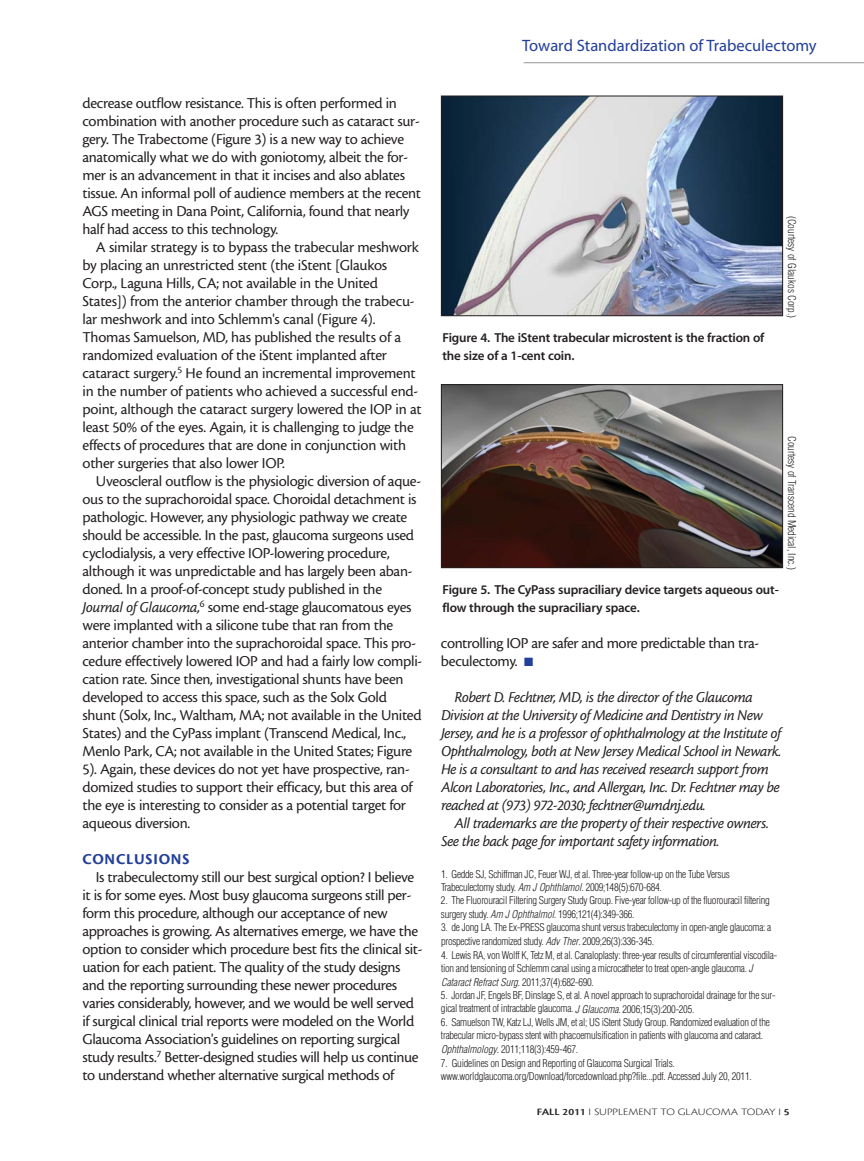
<style>
.page{position:relative;width:864px;height:1161px;background:#fff}
.page>*{position:absolute;margin:0;border:0;box-sizing:border-box;transform-origin:0 0}
.t1{font:16.5px "Myriad MM 406 600";color:#223f99}
.t2{font:15.75px/18px "Cronos MM 408 11";letter-spacing:-.02em;color:#231f20}
.t3{font:15.75px/18px "Cronos MM It 408 11";letter-spacing:-.025em;color:#231f20}
.t4{font:15.75px "Cronos MM 700 11";letter-spacing:.05em;color:#223f99}
.t5{font:13.05px/18px "Myriad MM 565 600";letter-spacing:-.01em;color:#231f20}
.t6{font:300 condensed 10.5px/13.5px "Helvetica";letter-spacing:-.025em;color:#231f20}
.t7{font:300 condensed 10.5px "Helvetica";color:#231f20}
.t8{font:10.2px "Cronos MM 250 11";color:#231f20;scale:1.18 1}
.s1{font-family:"Cronos MM It 408 11"}
.s2{color:#223f99}
.s3{font-style:italic}
.s4{font-family:"Cronos MM 574 11"}
</style>
<div class="page">
<hr style="left:524px;top:62px;width:340px;height:1px;background:#939598">
<img style="left:443px;top:98px;width:338px;height:216px">
<div style="left:441px;top:96px;width:342px;height:220px;border:1px solid #231f20"></div>
<img style="left:443px;top:386px;width:338px;height:180px">
<div style="left:441px;top:384px;width:342px;height:184px;border:1px solid #231f20"></div>
<p class="t2" style="left:82px;top:95px;width:340px">decrease outflow resistance. This is often performed in combination with another procedure such as cataract sur&shy;gery. The Trabectome (Figure 3) is a new way to achieve anatomically what we do with goniotomy, albeit the for&shy;mer is an advancement in that it incises and also ablates tissue. An informal poll of audience members at the recent AGS meeting in Dana Point, California, found that nearly half had access to this technology.</p>
<p class="t2" style="left:82px;top:239px;width:341px;text-indent:13px">A similar strategy is to bypass the trabecular meshwork by placing an unrestricted stent (the iStent [Glaukos Corp., Laguna Hills, CA; not available in the United States]) from the anterior chamber through the trabecu&shy;lar meshwork and into Schlemm's canal (Figure 4).<br>Thomas Samuelson, MD, has published the results of a randomized evaluation of the iStent implanted after cataract surgery.<sup>5</sup> He found an incremental improvement in the number of patients who achieved a successful end&shy;point, although the cataract surgery lowered the IOP in at least 50% of the eyes. Again, it is challenging to judge the effects of procedures that are done in conjunction with other surgeries that also lower IOP.</p>
<p class="t2" style="left:82px;top:473px;width:341px;text-indent:14px">Uveoscleral outflow is the physiologic diversion of aque&shy;ous to the suprachoroidal space. Choroidal detachment is pathologic. However, any physiologic pathway we create should be accessible. In the past, glaucoma surgeons used cyclodialysis, a very effective IOP-lowering procedure, although it was unpredictable and has largely been aban&shy;doned. In a proof-of-concept study published in the <span class="s1">Journal of Glaucoma,</span><sup>6</sup> some end-stage glaucomatous eyes were implanted with a silicone tube that ran from the anterior chamber into the suprachoroidal space. This pro&shy;cedure effectively lowered IOP and had a fairly low compli&shy;cation rate. Since then, investigational shunts have been developed to access this space, such as the Solx Gold shunt (Solx, Inc., Waltham, MA; not available in the United States) and the CyPass implant (Transcend Medical, Inc., Menlo Park, CA; not available in the United States; Figure 5). Again, these devices do not yet have prospective, ran&shy;domized studies to support their efficacy, but this area of the eye is interesting to consider as a potential target for aqueous diversion.</p>
<p class="t4" style="left:82px;top:853px;width:108px">CONCLUSIONS</p>
<p class="t2" style="left:82px;top:869px;width:342px;text-indent:13px">Is trabeculectomy still our best surgical option? I believe it is for some eyes. Most busy glaucoma surgeons still per&shy;form this procedure, although our acceptance of new approaches is growing. As alternatives emerge, we have the option to consider which procedure best fits the clinical sit&shy;uation for each patient. The quality of the study designs and the reporting surrounding these newer procedures varies considerably, however, and we would be well served if surgical clinical trial reports were modeled on the World Glaucoma Association's guidelines on reporting surgical study results.<sup>7</sup> Better-designed studies will help us continue to understand whether alternative surgical methods of</p>
<p class="t1" style="left:522px;top:39px;width:296px">Toward Standardization of Trabeculectomy</p>
<p class="t5" style="left:442px;top:330px;width:323px">Figure 4. The iStent trabecular microstent is the fraction of the size of a 1-cent coin.</p>
<p class="t7" style="left:796px;top:216px;width:104px;rotate:90deg">(Courtesy of Glaukos Corp.)</p>
<p class="t7" style="left:796px;top:436px;width:135px;rotate:90deg">Courtesy of Transcend Medical, Inc.)</p>
<p class="t5" style="left:442px;top:582px;width:338px">Figure 5. The CyPass supraciliary device targets aqueous out&shy;flow through the supraciliary space.</p>
<p class="t2" style="left:441px;top:635px;width:320px">controlling IOP are safer and more predictable than tra&shy;beculectomy. <span class="s2">■</span></p>
<p class="t3" style="left:441px;top:689px;width:342px;text-indent:13px">Robert D. Fechtner, MD, is the director of the Glaucoma Division at the University of Medicine and Dentistry in New Jersey, and he is a professor of ophthalmology at the Institute of Ophthalmology, both at New Jersey Medical School in Newark.<br>He is a consultant to and has received research support from Alcon Laboratories, Inc., and Allergan, Inc. Dr. Fechtner may be reached at (973) 972-2030; fechtner@umdnj.edu.</p>
<p class="t3" style="left:441px;top:815px;width:329px;text-indent:13px">All trademarks are the property of their respective owners.<br>See the back page for important safety information.</p>
<p class="t6" style="left:441px;top:868px;width:290px">1. Gedde SJ, Schiffman JC, Feuer WJ, et al. Three-year follow-up on the Tube Versus<br>Trabeculectomy study. <span class="s3">Am J Ophthlamol</span>. 2009;148(5):670-684.</p>
<p class="t6" style="left:441px;top:895px;width:330px">2. The Fluorouracil Filtering Surgery Study Group. Five-year follow-up of the fluorouracil filtering surgery study. <span class="s3">Am J Ophthalmol</span>. 1996;121(4):349-366.</p>
<p class="t6" style="left:441px;top:922px;width:332px">3. de Jong LA. The Ex-PRESS glaucoma shunt versus trabeculectomy in open-angle glaucoma: a prospective randomized study. <span class="s3">Adv Ther</span>. 2009;26(3):336-345.</p>
<p class="t6" style="left:441px;top:949px;width:338px">4. Lewis RA, von Wolff K, Tetz M, et al. Canaloplasty: three-year results of circumferential viscodila&shy;tion and tensioning of Schlemm canal using a microcatheter to treat open-angle glaucoma. <span class="s3">J<br>CataractRefractSurg</span>. 2011;37(4):682-690.</p>
<p class="t6" style="left:441px;top:989px;width:336px">5. Jordan JF, Engels BF, Dinslage S, et al. A novel approach to suprachoroidal drainage for the sur&shy;gical treatment of intractable glaucoma. <span class="s3">J Glaucoma</span>. 2006;15(3):200-205.</p>
<p class="t6" style="left:441px;top:1016px;width:330px">6. Samuelson TW, Katz LJ, Wells JM, et al; US iStent Study Group. Randomized evaluation of the trabecular micro-bypass stent with phacoemulsification in patients with glaucoma and cataract.<br><span class="s3">Ophthalmology</span>. 2011;118(3):459-467.</p>
<p class="t6" style="left:441px;top:1057px;width:312px">7. Guidelines on Design and Reporting of Glaucoma Surgical Trials. www.worldglaucoma.org/Download/forcedownload.php?file...pdf. Accessed July 20, 2011.</p>
<p class="t8" style="left:537px;top:1108px;width:216px"><span class="s4">FALL 2011</span> I SUPPLEMENT TO GLAUCOMA TODAY I <span class="s4">5</span></p>
</div>
